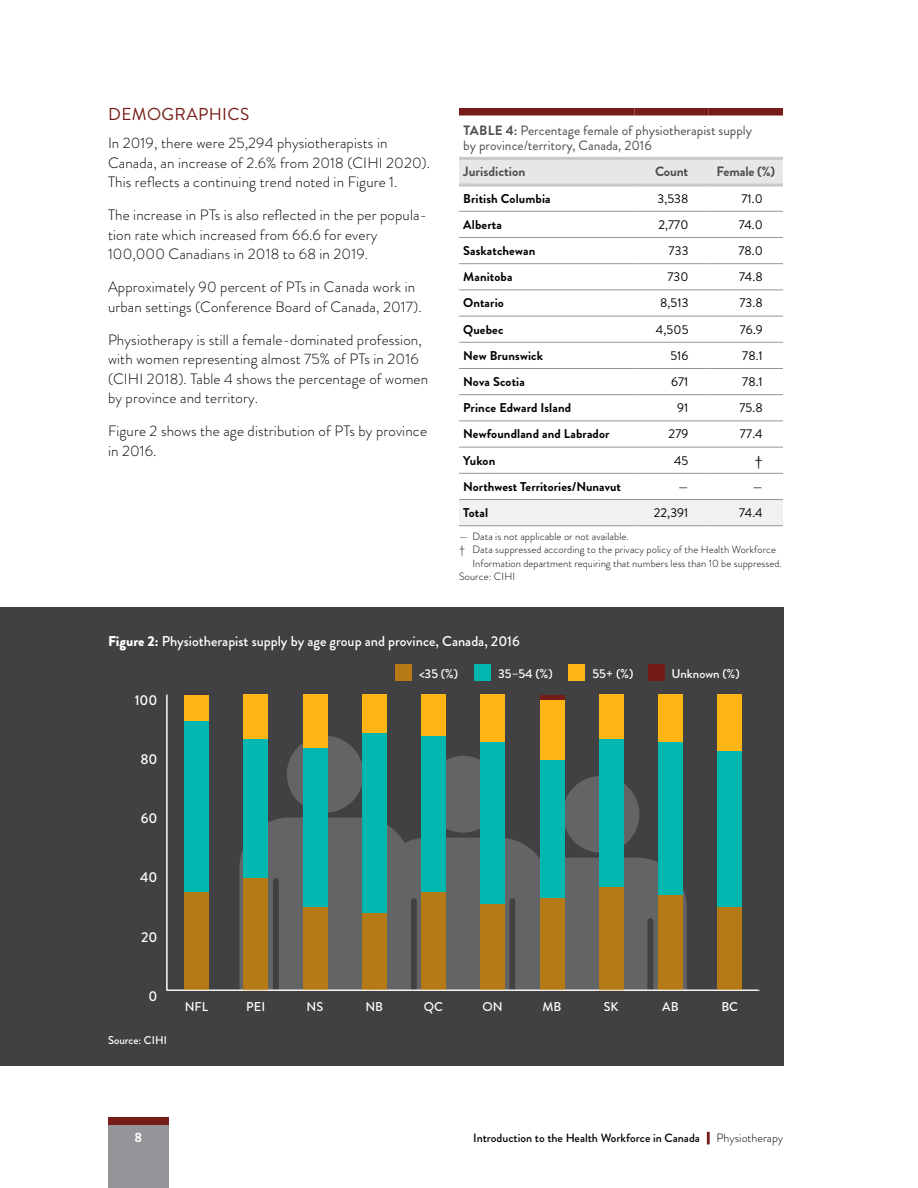
<style>
.page{position:relative;width:918px;height:1188px;background:#fff}
.page>*{position:absolute;margin:0;border:0;box-sizing:border-box;transform-origin:0 0}
.t1{font:17.25px "Brandon Grotesque";letter-spacing:.02em;color:#751a15}
.t2{font:300 15px/19.5px "Brandon Grotesque";letter-spacing:.01em;color:#000}
.t3{font:500 14.25px "Brandon Grotesque";color:#fff}
.t4{font:13.5px/15px "Brandon Grotesque";color:#4d4d4f}
.t5{font:700 13.5px "Brandon Grotesque";letter-spacing:-.005em;color:#4d4d4f}
.t6{font:700 13.5px "Brandon Grotesque";color:#fff}
.t7{font:700 12.75px "Brandon Grotesque";letter-spacing:.01em;color:#000}
.t8{font:12.75px "Brandon Grotesque";letter-spacing:.01em;color:#000}
.t9{font:500 12.75px "Brandon Grotesque";color:#fff}
.t10{font:500 12px "Brandon Grotesque";color:#000}
.t11{font:500 11.25px "Brandon Grotesque";color:#fff}
.t12{font:300 10.5px "Brandon Grotesque";letter-spacing:.01em;color:#000}
.s1{font-weight:700}
.s2{font-weight:900}
.s3{color:#771d19}
.s4{font-weight:300}
</style>
<div class="page">
<div style="left:108px;top:1124px;width:61px;height:64px;background:#939598"></div>
<div style="left:108px;top:1117px;width:61px;height:7px;background:#771d19"></div>
<div style="left:459px;top:160px;width:324px;height:24px;background:#e6e7e8"></div>
<div style="left:459px;top:500px;width:324px;height:25px;background:#f1f1f2"></div>
<hr style="left:459px;top:525px;width:175px;height:1px;background:#939598">
<hr style="left:634px;top:525px;width:75px;height:1px;background:#939598">
<hr style="left:709px;top:525px;width:74px;height:1px;background:#939598">
<div style="left:459px;top:108px;width:175px;height:8px;background:#771d19"></div>
<div style="left:634px;top:108px;width:75px;height:8px;background:#771d19"></div>
<div style="left:709px;top:108px;width:74px;height:8px;background:#771d19"></div>
<hr style="left:459px;top:184px;width:175px;height:3px;background:#c7c8ca">
<hr style="left:634px;top:184px;width:75px;height:3px;background:#c7c8ca">
<hr style="left:709px;top:184px;width:74px;height:3px;background:#c7c8ca">
<hr style="left:459px;top:157px;width:175px;height:3px;background:#c7c8ca">
<hr style="left:634px;top:157px;width:75px;height:3px;background:#c7c8ca">
<hr style="left:709px;top:157px;width:74px;height:3px;background:#c7c8ca">
<hr style="left:459px;top:211px;width:175px;height:1px;background:#939598">
<hr style="left:634px;top:211px;width:75px;height:1px;background:#939598">
<hr style="left:709px;top:211px;width:74px;height:1px;background:#939598">
<hr style="left:459px;top:237px;width:175px;height:1px;background:#939598">
<hr style="left:634px;top:237px;width:75px;height:1px;background:#939598">
<hr style="left:709px;top:237px;width:74px;height:1px;background:#939598">
<hr style="left:459px;top:263px;width:175px;height:1px;background:#939598">
<hr style="left:634px;top:263px;width:75px;height:1px;background:#939598">
<hr style="left:709px;top:263px;width:74px;height:1px;background:#939598">
<hr style="left:459px;top:290px;width:175px;height:1px;background:#939598">
<hr style="left:634px;top:290px;width:75px;height:1px;background:#939598">
<hr style="left:709px;top:290px;width:74px;height:1px;background:#939598">
<hr style="left:459px;top:316px;width:175px;height:1px;background:#939598">
<hr style="left:634px;top:316px;width:75px;height:1px;background:#939598">
<hr style="left:709px;top:316px;width:74px;height:1px;background:#939598">
<hr style="left:459px;top:342px;width:175px;height:1px;background:#939598">
<hr style="left:634px;top:342px;width:75px;height:1px;background:#939598">
<hr style="left:709px;top:342px;width:74px;height:1px;background:#939598">
<hr style="left:459px;top:368px;width:175px;height:1px;background:#939598">
<hr style="left:634px;top:368px;width:75px;height:1px;background:#939598">
<hr style="left:709px;top:368px;width:74px;height:1px;background:#939598">
<hr style="left:459px;top:394px;width:175px;height:1px;background:#939598">
<hr style="left:634px;top:394px;width:75px;height:1px;background:#939598">
<hr style="left:709px;top:394px;width:74px;height:1px;background:#939598">
<hr style="left:459px;top:421px;width:175px;height:1px;background:#939598">
<hr style="left:634px;top:421px;width:75px;height:1px;background:#939598">
<hr style="left:709px;top:421px;width:74px;height:1px;background:#939598">
<hr style="left:459px;top:447px;width:175px;height:1px;background:#939598">
<hr style="left:634px;top:447px;width:75px;height:1px;background:#939598">
<hr style="left:709px;top:447px;width:74px;height:1px;background:#939598">
<hr style="left:459px;top:473px;width:175px;height:1px;background:#939598">
<hr style="left:634px;top:473px;width:75px;height:1px;background:#939598">
<hr style="left:709px;top:473px;width:74px;height:1px;background:#939598">
<hr style="left:459px;top:499px;width:175px;height:1px;background:#939598">
<hr style="left:634px;top:499px;width:75px;height:1px;background:#939598">
<hr style="left:709px;top:499px;width:74px;height:1px;background:#939598">
<div style="left:0;top:608px;width:783px;height:458px;background:#414042"></div>
<div style="left:474px;top:665px;width:17px;height:16px;background:#00b8b0"></div>
<div style="left:395px;top:665px;width:17px;height:16px;background:#b57916"></div>
<div style="left:569px;top:665px;width:16px;height:16px;background:#fcb515"></div>
<div style="left:648px;top:665px;width:16px;height:16px;background:#751a15"></div>
<svg style="left:166px;top:694px;width:593px;height:297px"></svg>
<p class="t1" style="left:108px;top:102px;width:143px">DEMOGRAPHICS</p>
<p class="t2" style="left:108px;top:133px;width:324px">In 2019, there were 25,294 physiotherapists in<br>Canada, an increase of 2.6% from 2018 (CIHI 2020).<br>This reflects a continuing trend noted in Figure 1.</p>
<p class="t2" style="left:108px;top:205px;width:320px">The increase in PTs is also reflected in the per popula&shy;tion rate which increased from 66.6 for every<br>100,000 Canadians in 2018 to 68 in 2019.</p>
<p class="t2" style="left:108px;top:277px;width:315px">Approximately 90 percent of PTs in Canada work in urban settings (Conference Board of Canada, 2017).</p>
<p class="t2" style="left:108px;top:330px;width:322px">Physiotherapy is still a female-dominated profession, with women representing almost 75% of PTs in 2016 (CIHI 2018). Table 4 shows the percentage of women by province and territory.</p>
<p class="t2" style="left:108px;top:421px;width:321px">Figure 2 shows the age distribution of PTs by province in 2016.</p>
<p class="t4" style="left:463px;top:123px;width:290px"><span class="s1">TABLE 4:</span> Percentage female of physiotherapist supply by province/territory, Canada, 2016</p>
<p class="t5" style="left:463px;top:162px;width:64px">Jurisdiction</p>
<p class="t5" style="left:655px;top:162px;width:35px">Count</p>
<p class="t5" style="left:717px;top:162px;width:60px">Female (%)</p>
<p class="t7" style="left:463px;top:189px;width:89px">British Columbia</p>
<p class="t8" style="left:657px;top:189px;width:33px">3,538</p>
<p class="t8" style="left:741px;top:189px;width:23px">71.0</p>
<p class="t7" style="left:463px;top:216px;width:40px">Alberta</p>
<p class="t8" style="left:658px;top:216px;width:32px">2,770</p>
<p class="t8" style="left:739px;top:216px;width:26px">74.0</p>
<p class="t7" style="left:463px;top:242px;width:73px">Saskatchewan</p>
<p class="t8" style="left:669px;top:242px;width:21px">733</p>
<p class="t8" style="left:738px;top:242px;width:26px">78.0</p>
<p class="t7" style="left:463px;top:268px;width:51px">Manitoba</p>
<p class="t8" style="left:667px;top:268px;width:23px">730</p>
<p class="t8" style="left:739px;top:268px;width:25px">74.8</p>
<p class="t7" style="left:463px;top:294px;width:42px">Ontario</p>
<p class="t8" style="left:660px;top:294px;width:30px">8,513</p>
<p class="t8" style="left:739px;top:294px;width:25px">73.8</p>
<p class="t7" style="left:463px;top:320px;width:42px">Quebec</p>
<p class="t8" style="left:656px;top:320px;width:34px">4,505</p>
<p class="t8" style="left:740px;top:320px;width:24px">76.9</p>
<p class="t7" style="left:463px;top:347px;width:81px">New Brunswick</p>
<p class="t8" style="left:670px;top:347px;width:20px">516</p>
<p class="t8" style="left:742px;top:347px;width:22px">78.1</p>
<p class="t7" style="left:463px;top:373px;width:63px">Nova Scotia</p>
<p class="t8" style="left:671px;top:373px;width:19px">671</p>
<p class="t8" style="left:742px;top:373px;width:22px">78.1</p>
<p class="t7" style="left:463px;top:399px;width:109px">Prince Edward Island</p>
<p class="t8" style="left:677px;top:399px;width:13px">91</p>
<p class="t8" style="left:739px;top:399px;width:25px">75.8</p>
<p class="t7" style="left:463px;top:425px;width:148px">Newfoundland and Labrador</p>
<p class="t8" style="left:669px;top:425px;width:21px">279</p>
<p class="t8" style="left:740px;top:425px;width:24px">77.4</p>
<p class="t7" style="left:463px;top:451px;width:34px">Yukon</p>
<p class="t8" style="left:674px;top:451px;width:16px">45</p>
<p class="t8" style="left:755px;top:451px;width:9px">†</p>
<p class="t7" style="left:463px;top:478px;width:159px">Northwest Territories/Nunavut</p>
<p class="t8" style="left:678px;top:478px;width:12px">—</p>
<p class="t8" style="left:753px;top:478px;width:12px">—</p>
<p class="t7" style="left:463px;top:504px;width:26px">Total</p>
<p class="t8" style="left:654px;top:504px;width:36px">22,391</p>
<p class="t8" style="left:739px;top:504px;width:25px">74.4</p>
<p class="t12" style="left:459px;top:529px;width:171px">— Data is not applicable or not available.</p>
<p class="t12" style="left:459px;top:542px;width:319px">† Data suppressed according to the privacy policy of the Health Workforce</p>
<p class="t12" style="left:473px;top:556px;width:311px">Information department requiring that numbers less than 10 be suppressed.</p>
<p class="t12" style="left:459px;top:569px;width:58px">Source: CIHI</p>
<p class="t3" style="left:108px;top:631px;width:413px"><span class="s2">Figure 2:</span> Physiotherapist supply by age group and province, Canada, 2016</p>
<p class="t3" style="left:135px;top:690px;width:24px">100</p>
<p class="t3" style="left:140px;top:749px;width:19px">80</p>
<p class="t3" style="left:141px;top:809px;width:18px">60</p>
<p class="t3" style="left:140px;top:868px;width:19px">40</p>
<p class="t3" style="left:141px;top:927px;width:18px">20</p>
<p class="t3" style="left:149px;top:986px;width:10px">0</p>
<p class="t11" style="left:108px;top:1032px;width:61px">Source: CIHI</p>
<p class="t9" style="left:419px;top:665px;width:41px">&lt;35 (%)</p>
<p class="t9" style="left:498px;top:665px;width:56px">35–54 (%)</p>
<p class="t9" style="left:592px;top:665px;width:42px">55+ (%)</p>
<p class="t9" style="left:672px;top:665px;width:70px">Unknown (%)</p>
<p class="t9" style="left:185px;top:998px;width:25px">NFL</p>
<p class="t9" style="left:246px;top:998px;width:20px">PEI</p>
<p class="t9" style="left:307px;top:998px;width:18px">NS</p>
<p class="t9" style="left:365px;top:998px;width:19px">NB</p>
<p class="t9" style="left:424px;top:998px;width:21px">QC</p>
<p class="t9" style="left:483px;top:998px;width:22px">ON</p>
<p class="t9" style="left:542px;top:998px;width:21px">MB</p>
<p class="t9" style="left:604px;top:998px;width:16px">SK</p>
<p class="t9" style="left:662px;top:998px;width:18px">AB</p>
<p class="t9" style="left:721px;top:998px;width:18px">BC</p>
<p class="t6" style="left:135px;top:1128px;width:9px">8</p>
<p class="t10" style="left:473px;top:1130px;width:311px">Introduction to the Health Workforce in Canada <span class="s3">|</span><span class="s4">Physiotherapy</span></p>
</div>
